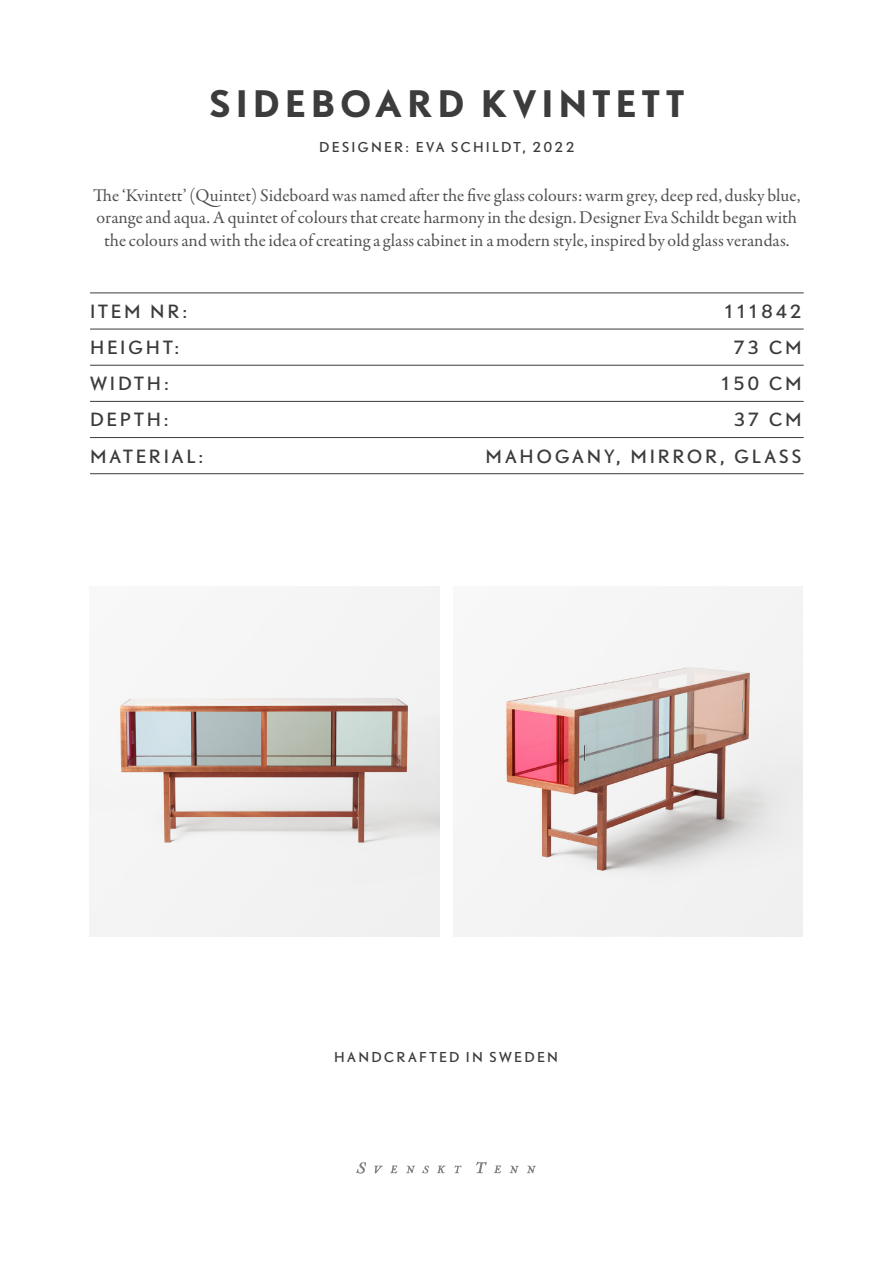
<style>
.page{position:relative;width:893px;height:1263px;background:#fff}
.page>*{position:absolute;margin:0;border:0;box-sizing:border-box;transform-origin:0 0}
.Rubrik_1_-_Huvudrubr{font:700 34.05px "DTL Nobel TOT";letter-spacing:.165em;color:#3c3c3c}
.Bröd_Garamond_Centre{font:18px/22.4px "Garamond Premr Pro";letter-spacing:.005em;color:#505050;text-align:center}
.Linjerad_lista___Nob{font:16.95px "DTL Nobel TOT";letter-spacing:.165em;color:#3c3c3c}
.Rubrik_3___Byline_fo{font:12.75px "DTL Nobel TOT";letter-spacing:.175em;color:#3c3c3c}
</style>
<div class="page">
<hr style="left:90px;top:293px;width:714px;height:1px;background:#3c3c3c">
<hr style="left:90px;top:329px;width:714px;height:1px;background:#3c3c3c">
<hr style="left:90px;top:365px;width:714px;height:1px;background:#3c3c3c">
<hr style="left:90px;top:401px;width:714px;height:1px;background:#3c3c3c">
<hr style="left:90px;top:437px;width:714px;height:1px;background:#3c3c3c">
<hr style="left:90px;top:473px;width:714px;height:1px;background:#3c3c3c">
<img style="left:89px;top:587px;width:350px;height:349px">
<img style="left:454px;top:587px;width:349px;height:349px">
<svg style="left:527px;top:1165px;width:9px;height:8px"></svg>
<svg style="left:510px;top:1165px;width:9px;height:8px"></svg>
<svg style="left:494px;top:1165px;width:7px;height:8px"></svg>
<svg style="left:356px;top:1162px;width:10px;height:12px"></svg>
<svg style="left:476px;top:1161px;width:11px;height:12px"></svg>
<svg style="left:374px;top:1165px;width:9px;height:8px"></svg>
<svg style="left:390px;top:1165px;width:7px;height:8px"></svg>
<svg style="left:422px;top:1165px;width:7px;height:8px"></svg>
<svg style="left:406px;top:1165px;width:9px;height:8px"></svg>
<svg style="left:454px;top:1165px;width:8px;height:8px"></svg>
<svg style="left:437px;top:1165px;width:9px;height:8px"></svg>
<p class="Rubrik_1_-_Huvudrubr" style="left:210px;top:79px;width:476px">SIDEBOARD KVINTETT</p>
<p class="Rubrik_3___Byline_fo" style="left:319px;top:138px;width:257px">DESIGNER: EVA SCHILDT, 2022</p>
<p class="Bröd_Garamond_Centre" style="left:93px;top:185px;width:709px">The ‘Kvintett’ (Quintet) Sideboard was named after the five glass colours: warm grey, deep red, dusky blue, orange and aqua. A quintet of colours that create harmony in the design. Designer Eva Schildt began with the colours and with the idea of creating a glass cabinet in a modern style, inspired by old glass verandas.</p>
<p class="Linjerad_lista___Nob" style="left:90px;top:300px;width:99px">ITEM NR:</p>
<p class="Linjerad_lista___Nob" style="left:724px;top:300px;width:79px">111842</p>
<p class="Linjerad_lista___Nob" style="left:90px;top:336px;width:91px">HEIGHT:</p>
<p class="Linjerad_lista___Nob" style="left:733px;top:336px;width:70px">73 CM</p>
<p class="Linjerad_lista___Nob" style="left:90px;top:372px;width:80px">WIDTH:</p>
<p class="Linjerad_lista___Nob" style="left:720px;top:372px;width:83px">150 CM</p>
<p class="Linjerad_lista___Nob" style="left:90px;top:408px;width:80px">DEPTH:</p>
<p class="Linjerad_lista___Nob" style="left:734px;top:408px;width:69px">37 CM</p>
<p class="Linjerad_lista___Nob" style="left:90px;top:444px;width:115px">MATERIAL:</p>
<p class="Linjerad_lista___Nob" style="left:486px;top:444px;width:317px">MAHOGANY, MIRROR, GLASS</p>
<p class="Rubrik_3___Byline_fo" style="left:334px;top:1048px;width:225px">HANDCRAFTED IN SWEDEN</p>
</div>
